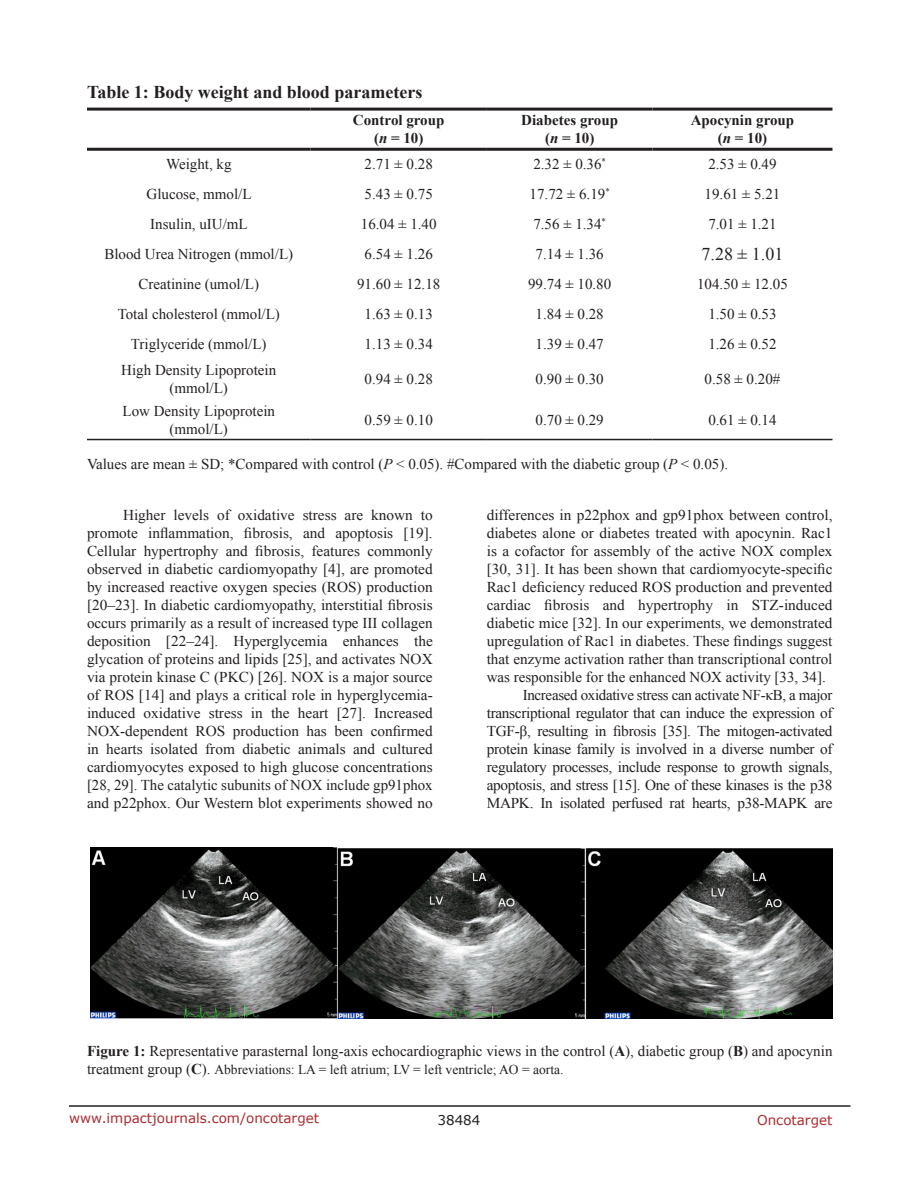
<style>
.page{position:relative;width:918px;height:1188px;background:#fff}
.page>*{position:absolute;margin:0;border:0;box-sizing:border-box;transform-origin:0 0}
.TableHeading{font:700 18px "Times New Roman";color:#231f20}
.TableText{font:18px "Times New Roman";color:#231f20}
.BodyText{font:15px/18px "Times New Roman";color:#231f20;text-align:justify}
.TableText-2{font:15px/18px "Times New Roman";color:#231f20;text-align:center}
.FigureText{font:15px "Times New Roman";color:#231f20}
.TableText-3{font:700 15px "Times New Roman";color:#231f20}
.FigureText-2{font:13.5px "Times New Roman";color:#231f20}
.t1{font:13.5px "Verdana";color:#ac2b31}
.t2{font:13.5px "Verdana";color:#231f20}
.s1{font-style:italic}
.s2{font-weight:700}
.s3{font-size:15px}
.s4{font-weight:700;font-size:15px}
</style>
<div class="page">
<hr style="left:69px;top:1105px;width:781px;height:2px;background:#231f20">
<hr style="left:87px;top:108px;width:224px;height:3px;background:#231f20">
<hr style="left:311px;top:108px;width:176px;height:3px;background:#231f20">
<hr style="left:487px;top:108px;width:166px;height:3px;background:#231f20">
<hr style="left:652px;top:108px;width:180px;height:3px;background:#231f20">
<hr style="left:87px;top:148px;width:224px;height:3px;background:#231f20">
<hr style="left:311px;top:148px;width:176px;height:3px;background:#231f20">
<hr style="left:487px;top:148px;width:166px;height:3px;background:#231f20">
<hr style="left:652px;top:148px;width:180px;height:3px;background:#231f20">
<hr style="left:87px;top:439px;width:224px;height:1px;background:#231f20">
<hr style="left:311px;top:439px;width:176px;height:1px;background:#231f20">
<hr style="left:487px;top:439px;width:166px;height:1px;background:#231f20">
<hr style="left:652px;top:439px;width:180px;height:1px;background:#231f20">
<img style="left:91px;top:847px;width:741px;height:171px">
<p class="TableHeading" style="left:87px;top:80px;width:337px">Table 1: Body weight and blood parameters</p>
<p class="TableText-3" style="left:353px;top:110px;width:93px">Control group</p>
<p class="TableText-3" style="left:374px;top:128px;width:51px">(<span class="s1">n</span> = 10)</p>
<p class="TableText-3" style="left:521px;top:110px;width:98px">Diabetes group</p>
<p class="TableText-3" style="left:545px;top:128px;width:51px">(<span class="s1">n</span> = 10)</p>
<p class="TableText-3" style="left:691px;top:110px;width:105px">Apocynin group</p>
<p class="TableText-3" style="left:718px;top:128px;width:51px">(<span class="s1">n</span> = 10)</p>
<p class="TableText-2" style="left:166px;top:155px;width:67px">Weight, kg</p>
<p class="TableText-2" style="left:365px;top:155px;width:70px">2.71 ± 0.28</p>
<p class="TableText-2" style="left:533px;top:155px;width:74px">2.32 ± 0.36<sup>*</sup></p>
<p class="TableText-2" style="left:708px;top:155px;width:70px">2.53 ± 0.49</p>
<p class="TableText-2" style="left:147px;top:185px;width:107px">Glucose, mmol/L</p>
<p class="TableText-2" style="left:365px;top:185px;width:70px">5.43 ± 0.75</p>
<p class="TableText-2" style="left:530px;top:185px;width:82px">17.72 ± 6.19<sup>*</sup></p>
<p class="TableText-2" style="left:705px;top:185px;width:77px">19.61 ± 5.21</p>
<p class="TableText-2" style="left:150px;top:215px;width:99px">Insulin, uIU/mL</p>
<p class="TableText-2" style="left:361px;top:215px;width:77px">16.04 ± 1.40</p>
<p class="TableText-2" style="left:533px;top:215px;width:74px">7.56 ± 1.34<sup>*</sup></p>
<p class="TableText-2" style="left:708px;top:215px;width:70px">7.01 ± 1.21</p>
<p class="TableText-2" style="left:104px;top:245px;width:190px">Blood Urea Nitrogen (mmol/L)</p>
<p class="TableText-2" style="left:365px;top:245px;width:70px">6.54 ± 1.26</p>
<p class="TableText-2" style="left:536px;top:245px;width:70px">7.14 ± 1.36</p>
<p class="TableText" style="left:702px;top:242px;width:83px">7.28 ± 1.01</p>
<p class="TableText-2" style="left:139px;top:275px;width:122px">Creatinine (umol/L)</p>
<p class="TableText-2" style="left:357px;top:275px;width:85px">91.60 ± 12.18</p>
<p class="TableText-2" style="left:528px;top:275px;width:85px">99.74 ± 10.80</p>
<p class="TableText-2" style="left:697px;top:275px;width:92px">104.50 ± 12.05</p>
<p class="TableText-2" style="left:118px;top:305px;width:164px">Total cholesterol (mmol/L)</p>
<p class="TableText-2" style="left:365px;top:305px;width:70px">1.63 ± 0.13</p>
<p class="TableText-2" style="left:536px;top:305px;width:70px">1.84 ± 0.28</p>
<p class="TableText-2" style="left:708px;top:305px;width:70px">1.50 ± 0.53</p>
<p class="TableText-2" style="left:131px;top:335px;width:137px">Triglyceride (mmol/L)</p>
<p class="TableText-2" style="left:365px;top:335px;width:70px">1.13 ± 0.34</p>
<p class="TableText-2" style="left:536px;top:335px;width:70px">1.39 ± 0.47</p>
<p class="TableText-2" style="left:708px;top:335px;width:70px">1.26 ± 0.52</p>
<p class="TableText-2" style="left:121px;top:361px;width:156px">High Density Lipoprotein (mmol/L)</p>
<p class="TableText-2" style="left:365px;top:370px;width:70px">0.94 ± 0.28</p>
<p class="TableText-2" style="left:536px;top:370px;width:70px">0.90 ± 0.30</p>
<p class="TableText-2" style="left:705px;top:370px;width:77px">0.58 ± 0.20#</p>
<p class="TableText-2" style="left:123px;top:401px;width:154px">Low Density Lipoprotein (mmol/L)</p>
<p class="TableText-2" style="left:365px;top:410px;width:70px">0.59 ± 0.10</p>
<p class="TableText-2" style="left:536px;top:410px;width:70px">0.70 ± 0.29</p>
<p class="TableText-2" style="left:708px;top:410px;width:70px">0.61 ± 0.14</p>
<p class="TableText-2" style="left:87px;top:455px;width:643px">Values are mean ± SD; *Compared with control (<span class="s1">P</span> &lt; 0.05). #Compared with the diabetic group (<span class="s1">P</span> &lt; 0.05).</p>
<p class="BodyText" style="left:87px;top:506px;width:347px;text-indent:36px">Higher levels of oxidative stress are known to promote inflammation, fibrosis, and apoptosis [19].<br>Cellular hypertrophy and fibrosis, features commonly observed in diabetic cardiomyopathy [4], are promoted by increased reactive oxygen species (ROS) production [20–23]. In diabetic cardiomyopathy, interstitial fibrosis occurs primarily as a result of increased type III collagen deposition [22–24]. Hyperglycemia enhances the glycation of proteins and lipids [25], and activates NOX via protein kinase C (PKC) [26]. NOX is a major source of ROS [14] and plays a critical role in hyperglycemia&shy;induced oxidative stress in the heart [27]. Increased NOX-dependent ROS production has been confirmed in hearts isolated from diabetic animals and cultured cardiomyocytes exposed to high glucose concentrations [28, 29]. The catalytic subunits of NOX include gp91phox and p22phox. Our Western blot experiments showed no</p>
<p class="BodyText" style="left:487px;top:506px;width:347px">differences in p22phox and gp91phox between control, diabetes alone or diabetes treated with apocynin. Rac1 is a cofactor for assembly of the active NOX complex [30, 31]. It has been shown that cardiomyocyte-specific Rac1 deficiency reduced ROS production and prevented cardiac fibrosis and hypertrophy in STZ-induced diabetic mice [32]. In our experiments, we demonstrated upregulation of Rac1 in diabetes. These findings suggest that enzyme activation rather than transcriptional control was responsible for the enhanced NOX activity [33, 34].</p>
<p class="BodyText" style="left:487px;top:686px;width:347px;text-indent:36px">Increased oxidative stress can activate NF-κB, a major transcriptional regulator that can induce the expression of TGF-β, resulting in fibrosis [35]. The mitogen-activated protein kinase family is involved in a diverse number of regulatory processes, include response to growth signals, apoptosis, and stress [15]. One of these kinases is the p38<br>MAPK. In isolated perfused rat hearts, p38-MAPK are</p>
<p class="FigureText" style="left:87px;top:1041px;width:747px"><span class="s2">Figure 1:</span> Representative parasternal long-axis echocardiographic views in the control (<span class="s2">A</span>), diabetic group (<span class="s2">B</span>) and apocynin</p>
<p class="FigureText-2" style="left:87px;top:1060px;width:478px"><span class="s3">treatment group (</span><span class="s4">C</span><span class="s3">).</span> Abbreviations: LA = left atrium; LV = left ventricle; AO = aorta.</p>
<p class="t1" style="left:69px;top:1109px;width:252px">www.impactjournals.com/oncotarget</p>
<p class="t2" style="left:438px;top:1111px;width:44px">38484</p>
<p class="t1" style="left:757px;top:1111px;width:77px">Oncotarget</p>
</div>
